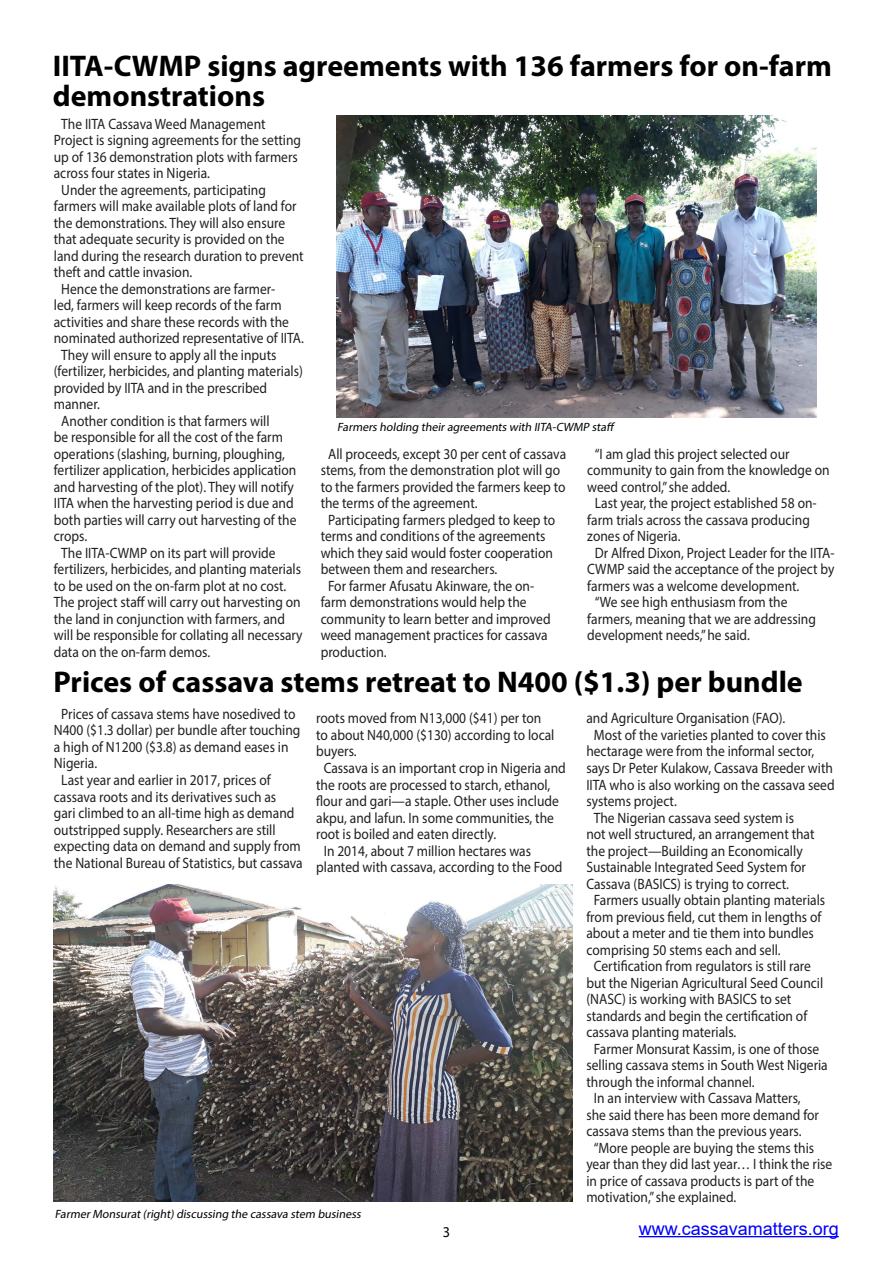
<style>
.page{position:relative;width:893px;height:1263px;background:#fff}
.page>*{position:absolute;margin:0;border:0;box-sizing:border-box;transform-origin:0 0}
.Body_text{font:700 30px/30px "Myriad Pro";color:#000}
.t1{font:18px "Arial";color:#00f}
.Body_text_with_inden{font:15px/16.5px "Myriad Pro";color:#231f20;scale:.9 1}
.Body_text-2{font:15px "Myriad Pro";color:#000;scale:.95 1}
.Body_text-3{font:italic 12px "Myriad Pro";color:#000}
</style>
<div class="page">
<hr style="left:639px;top:1236px;width:200px;height:1px;background:#00f">
<img style="left:53px;top:885px;width:519px;height:317px">
<img style="left:336px;top:115px;width:481px;height:302px">
<p class="Body_text" style="left:53px;top:50px;width:781px">IITA-CWMP signs agreements with 136 farmers for on-farm demonstrations</p>
<p class="Body_text_with_inden" style="left:54px;top:115px;width:276px;text-indent:8px">The IITA Cassava Weed Management Project is signing agreements for the setting up of 136 demonstration plots with farmers across four states in Nigeria.</p>
<p class="Body_text_with_inden" style="left:54px;top:181px;width:279px;text-indent:8px">Under the agreements, participating farmers will make available plots of land for the demonstrations. They will also ensure that adequate security is provided on the land during the research duration to prevent theft and cattle invasion.</p>
<p class="Body_text_with_inden" style="left:54px;top:280px;width:279px;text-indent:8px">Hence the demonstrations are farmer-<br>led, farmers will keep records of the farm activities and share these records with the nominated authorized representative of IITA.</p>
<p class="Body_text_with_inden" style="left:54px;top:346px;width:278px;text-indent:8px">They will ensure to apply all the inputs (fertilizer, herbicides, and planting materials) provided by IITA and in the prescribed manner.</p>
<p class="Body_text_with_inden" style="left:54px;top:412px;width:271px;text-indent:8px">Another condition is that farmers will<br>be responsible for all the cost of the farm operations (slashing, burning, ploughing, fertilizer application, herbicides application and harvesting of the plot). They will notify IITA when the harvesting period is due and both parties will carry out harvesting of the crops.</p>
<p class="Body_text_with_inden" style="left:54px;top:544px;width:278px;text-indent:8px">The IITA-CWMP on its part will provide fertilizers, herbicides, and planting materials to be used on the on-farm plot at no cost.<br>The project staff will carry out harvesting on the land in conjunction with farmers, and will be responsible for collating all necessary data on the on-farm demos.</p>
<p class="Body_text-3" style="left:337px;top:420px;width:280px">Farmers holding theiragreements with IITA-CWMP staff</p>
<p class="Body_text_with_inden" style="left:321px;top:445px;width:274px;text-indent:8px">All proceeds, except 30 per cent of cassava stems, from the demonstration plot will go to the farmers provided the farmers keep to the terms of the agreement.</p>
<p class="Body_text_with_inden" style="left:321px;top:511px;width:262px;text-indent:8px">Participating farmers pledged to keep to terms and conditions of the agreements which they said would foster cooperation between them and researchers.</p>
<p class="Body_text_with_inden" style="left:321px;top:577px;width:257px;text-indent:8px">For farmer Afusatu Akinware, the on&shy;farm demonstrations would help the community to learn better and improved weed management practices for cassava production.</p>
<p class="Body_text_with_inden" style="left:587px;top:445px;width:271px;text-indent:8px">“I am glad this project selected our community to gain from the knowledge on weed control,” she added.</p>
<p class="Body_text_with_inden" style="left:587px;top:495px;width:256px;text-indent:8px">Last year, the project established 58 on&shy;farm trials across the cassava producing zones of Nigeria.</p>
<p class="Body_text_with_inden" style="left:587px;top:544px;width:276px;text-align:justify;text-indent:8px">Dr Alfred Dixon, Project Leader for the IITA-CWMP said the acceptance of the project by farmers was a welcome development.</p>
<p class="Body_text_with_inden" style="left:587px;top:594px;width:255px;text-indent:8px">“We see high enthusiasm from the farmers, meaning that we are addressing development needs,” he said.</p>
<p class="Body_text" style="left:53px;top:666px;width:751px">Prices of cassava stems retreat to N400 ($1.3) per bundle</p>
<p class="Body_text_with_inden" style="left:54px;top:705px;width:275px;text-indent:8px">Prices of cassava stems have nosedived to N400 ($1.3 dollar) per bundle after touching a high of N1200 ($3.8) as demand eases in Nigeria.</p>
<p class="Body_text_with_inden" style="left:54px;top:771px;width:278px;text-indent:8px">Last year and earlier in 2017, prices of cassava roots and its derivatives such as<br>gari climbed to an all-time high as demand outstripped supply. Researchers are still expecting data on demand and supply from the National Bureau of Statistics, but cassava</p>
<p class="Body_text_with_inden" style="left:316px;top:710px;width:266px">roots moved from N13,000 ($41) per ton to about N40,000 ($130) according to local buyers.</p>
<p class="Body_text_with_inden" style="left:316px;top:759px;width:279px;text-indent:8px">Cassava is an important crop in Nigeria and the roots are processed to starch, ethanol, flour and gari—a staple. Other uses include akpu, and lafun. In some communities, the root is boiled and eaten directly.</p>
<p class="Body_text_with_inden" style="left:316px;top:842px;width:275px;text-indent:8px">In 2014, about 7 million hectares was planted with cassava, according to the Food</p>
<p class="Body_text_with_inden" style="left:586px;top:710px;width:223px">and Agriculture Organisation (FAO).</p>
<p class="Body_text_with_inden" style="left:586px;top:726px;width:277px;text-indent:8px">Most of the varieties planted to cover this hectarage were from the informal sector, says Dr Peter Kulakow, Cassava Breeder with IITA who is also working on the cassava seed systems project.</p>
<p class="Body_text_with_inden" style="left:586px;top:809px;width:255px;text-indent:8px">The Nigerian cassava seed system is not well structured, an arrangement that the project—Building an Economically Sustainable Integrated Seed System for Cassava (BASICS) is trying to correct.</p>
<p class="Body_text_with_inden" style="left:586px;top:891px;width:267px;text-indent:8px">Farmers usually obtain planting materials from previous field, cut them in lengths of about a meter and tie them into bundles comprising 50 stems each and sell.</p>
<p class="Body_text_with_inden" style="left:586px;top:957px;width:265px;text-indent:8px">Certification from regulators is still rare but the Nigerian Agricultural Seed Council (NASC) is working with BASICS to set standards and begin the certification of cassava planting materials.</p>
<p class="Body_text_with_inden" style="left:586px;top:1040px;width:270px;text-indent:8px">Farmer Monsurat Kassim, is one of those selling cassava stems in South West Nigeria through the informal channel.</p>
<p class="Body_text_with_inden" style="left:586px;top:1089px;width:260px;text-indent:8px">In an interview with Cassava Matters, she said there has been more demand for cassava stems than the previous years.</p>
<p class="Body_text_with_inden" style="left:586px;top:1139px;width:275px;text-indent:8px">“More people are buying the stems this year than they did last year… I think the rise in price of cassava products is part of the motivation,” she explained.</p>
<p class="Body_text-3" style="left:55px;top:1206px;width:310px">FarmerMonsurat(right)discussing the cassava stem business</p>
<p class="Body_text-2" style="left:443px;top:1223px;width:9px">3</p>
<p class="t1" style="left:639px;top:1216px;width:202px">www.cassavamatters.org</p>
</div>
